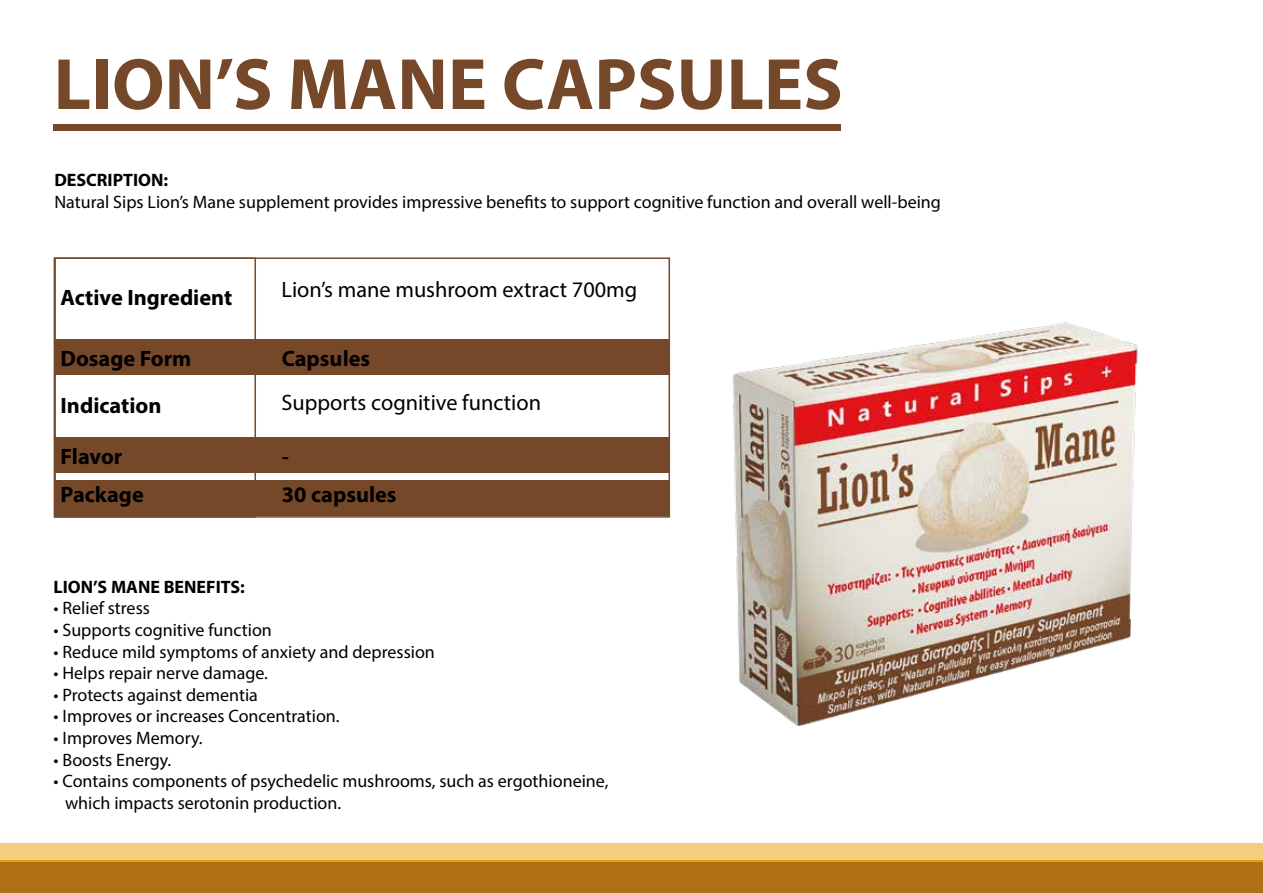
<style>
.page{position:relative;width:1263px;height:893px;background:#fff}
.page>*{position:absolute;margin:0;border:0;box-sizing:border-box;transform-origin:0 0}
.t1{font:700 73.35px "Myriad Pro";color:#76482a}
.t2{font:700 22.35px "Myriad Pro";color:#000}
.t3{font:22.35px "Myriad Pro";color:#000}
.t4{font:18px/21.6px "Myriad Pro";color:#000}
.t5{font:700 18px "Myriad Pro";color:#000}
</style>
<div class="page">
<div style="left:0;top:844px;width:1263px;height:49px;background:#f4cd80"></div>
<div style="left:0;top:860px;width:1263px;height:33px;background:#ea9b00"></div>
<div style="left:0;top:862px;width:1263px;height:31px;background:#b07114"></div>
<div style="left:54px;top:124px;width:787px;height:7px;background:#76482a"></div>
<div style="left:54px;top:339px;width:616px;height:36px;background:#76482a"></div>
<div style="left:54px;top:437px;width:616px;height:36px;background:#76482a"></div>
<div style="left:54px;top:480px;width:616px;height:36px;background:#76482a"></div>
<div style="left:54px;top:257px;width:202px;height:261px;border:2px solid #76482a"></div>
<img style="left:732px;top:322px;width:406px;height:404px">
<h1 class="t1" style="left:54px;top:36px;width:791px">LION’S MANE CAPSULES</h1>
<p class="t5" style="left:54px;top:169px;width:115px">DESCRIPTION:</p>
<p class="t4" style="left:54px;top:191px;width:888px">Natural Sips Lion’s Mane supplement provides impressive benefits to support cognitive function and overall well-being</p>
<p class="t2" style="left:61px;top:283px;width:173px">Active Ingredient</p>
<p class="t2" style="left:61px;top:344px;width:132px">Dosage Form</p>
<p class="t2" style="left:61px;top:390px;width:102px">Indication</p>
<p class="t2" style="left:61px;top:442px;width:63px">Flavor</p>
<p class="t2" style="left:61px;top:480px;width:85px">Package</p>
<p class="t3" style="left:281px;top:276px;width:357px">Lion’s mane mushroom extract 700mg</p>
<p class="t2" style="left:282px;top:344px;width:90px">Capsules</p>
<p class="t3" style="left:281px;top:389px;width:261px">Supports cognitive function</p>
<p class="t2" style="left:282px;top:442px;width:9px">-</p>
<p class="t2" style="left:282px;top:480px;width:116px">30 capsules</p>
<p class="t5" style="left:54px;top:575px;width:193px">LION’S MANE BENEFITS:</p>
<p class="t4" style="left:54px;top:597px;width:98px">• Relief stress</p>
<p class="t4" style="left:54px;top:619px;width:220px">• Supports cognitive function</p>
<p class="t4" style="left:54px;top:640px;width:383px">• Reduce mild symptoms of anxiety and depression</p>
<p class="t4" style="left:54px;top:662px;width:216px">• Helps repair nerve damage.</p>
<p class="t4" style="left:54px;top:684px;width:206px">• Protects against dementia</p>
<p class="t4" style="left:54px;top:705px;width:288px">• Improves or increases Concentration.</p>
<p class="t4" style="left:54px;top:727px;width:150px">• Improves Memory.</p>
<p class="t4" style="left:54px;top:748px;width:119px">• Boosts Energy.</p>
<p class="t4" style="left:65px;top:770px;width:545px;text-indent:-11px">• Contains components of psychedelic mushrooms, such as ergothioneine, which impacts serotonin production.</p>
</div>
